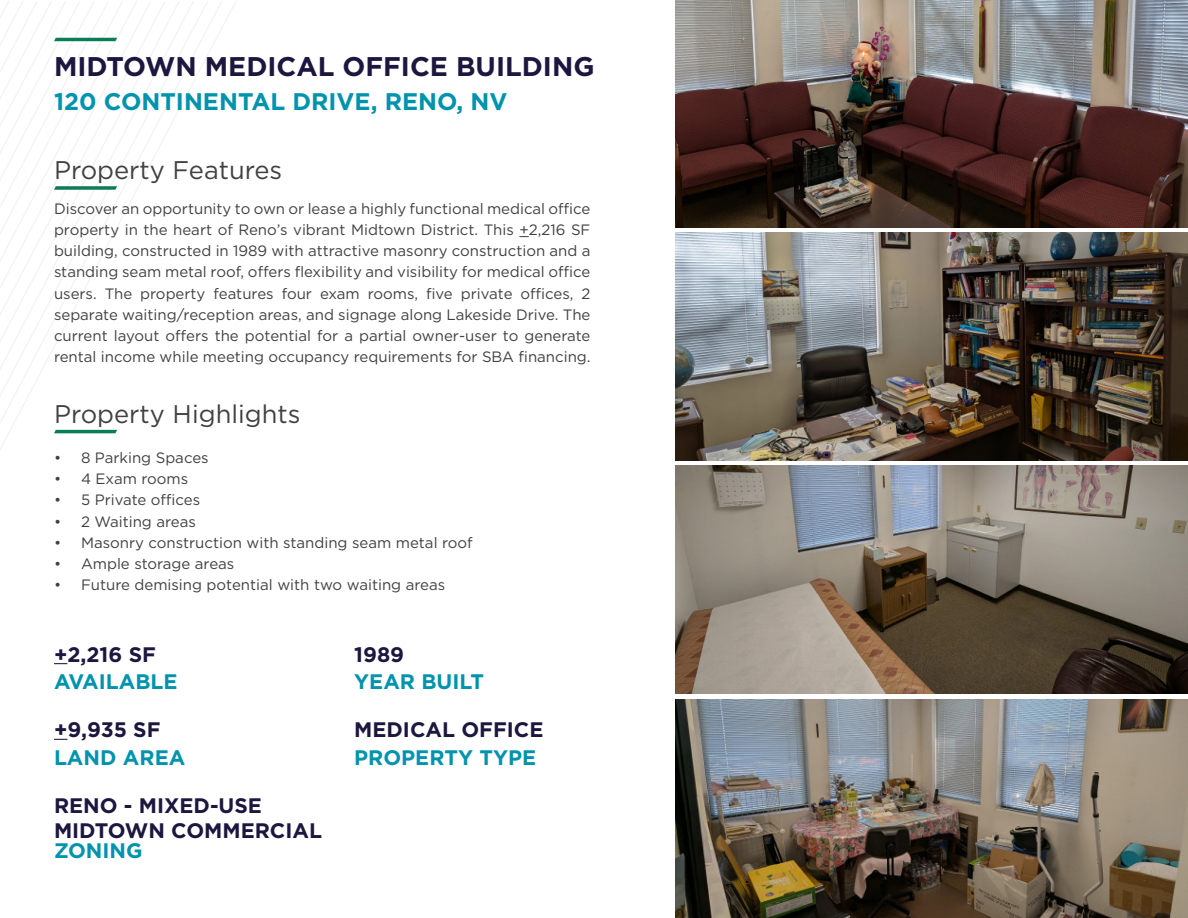
<style>
.page{position:relative;width:1188px;height:918px;background:#fff}
.page>*{position:absolute;margin:0;border:0;box-sizing:border-box;transform-origin:0 0}
.t1{font:700 27px "Gotham";color:#1d1740}
.t2{font:25.5px "Gotham";color:#414042}
.t3{font:700 24px "Gotham";color:#0093ad}
.t4{font:700 21px/25.2px "Gotham";color:#1d1740}
.t5{font:700 21px "Gotham";color:#0093ad}
.t6{font:15px/21.1px "Gotham";color:#414042;text-align:justify}
</style>
<div class="page">
<svg style="left:0;top:1px;width:236px;height:739px"></svg>
<svg style="left:54px;top:38px;width:63px;height:3px"></svg>
<img style="left:675px;top:0;width:513px;height:228px">
<img style="left:675px;top:233px;width:513px;height:227px">
<img style="left:675px;top:466px;width:513px;height:228px">
<img style="left:675px;top:700px;width:513px;height:218px">
<svg style="left:54px;top:663px;width:13px;height:1px"></svg>
<svg style="left:54px;top:739px;width:13px;height:1px"></svg>
<svg style="left:54px;top:186px;width:63px;height:4px"></svg>
<svg style="left:54px;top:430px;width:63px;height:3px"></svg>
<h1 class="t1" style="left:54px;top:49px;width:542px">MIDTOWN MEDICAL OFFICE BUILDING</h1>
<h3 class="t3" style="left:54px;top:86px;width:455px">120 CONTINENTAL DRIVE, RENO, NV</h3>
<h2 class="t2" style="left:54px;top:154px;width:230px">Property Features</h2>
<p class="t6" style="left:54px;top:198px;width:538px">Discover an opportunity to own or lease a highly functional medical office property in the heart of Reno’s vibrant Midtown District. This +2,216 SF building, constructed in 1989 with attractive masonry construction and a standing seam metal roof, offers flexibility and visibility for medical office users. The property features four exam rooms, five private offices, 2 separate waiting/reception areas, and signage along Lakeside Drive. The current layout offers the potential for a partial owner-user to generate rental income while meeting occupancy requirements for SBA financing.</p>
<h2 class="t2" style="left:54px;top:397px;width:248px">Property Highlights</h2>
<p class="t6" style="left:54px;top:447px;width:156px">• 8 Parking Spaces</p>
<p class="t6" style="left:54px;top:468px;width:136px">• 4 Exam rooms</p>
<p class="t6" style="left:54px;top:489px;width:148px">• 5 Private offices</p>
<p class="t6" style="left:54px;top:510px;width:143px">• 2 Waiting areas</p>
<p class="t6" style="left:54px;top:531px;width:420px">• Masonry construction with standing seam metal roof</p>
<p class="t6" style="left:54px;top:553px;width:182px">• Ample storage areas</p>
<p class="t6" style="left:54px;top:574px;width:393px">• Future demising potential with two waiting areas</p>
<h3 class="t4" style="left:54px;top:641px;width:103px">+2,216 SF</h3>
<h3 class="t5" style="left:54px;top:668px;width:125px">AVAILABLE</h3>
<h3 class="t4" style="left:54px;top:717px;width:108px">+9,935 SF</h3>
<h3 class="t5" style="left:54px;top:743px;width:133px">LAND AREA</h3>
<h3 class="t4" style="left:54px;top:793px;width:270px">RENO - MIXED-USE<br>MIDTOWN COMMERCIAL</h3>
<h3 class="t5" style="left:54px;top:837px;width:90px">ZONING</h3>
<h3 class="t4" style="left:354px;top:641px;width:51px">1989</h3>
<h3 class="t5" style="left:354px;top:668px;width:131px">YEAR BUILT</h3>
<h3 class="t4" style="left:354px;top:717px;width:191px">MEDICAL OFFICE</h3>
<h3 class="t5" style="left:354px;top:743px;width:184px">PROPERTY TYPE</h3>
</div>
